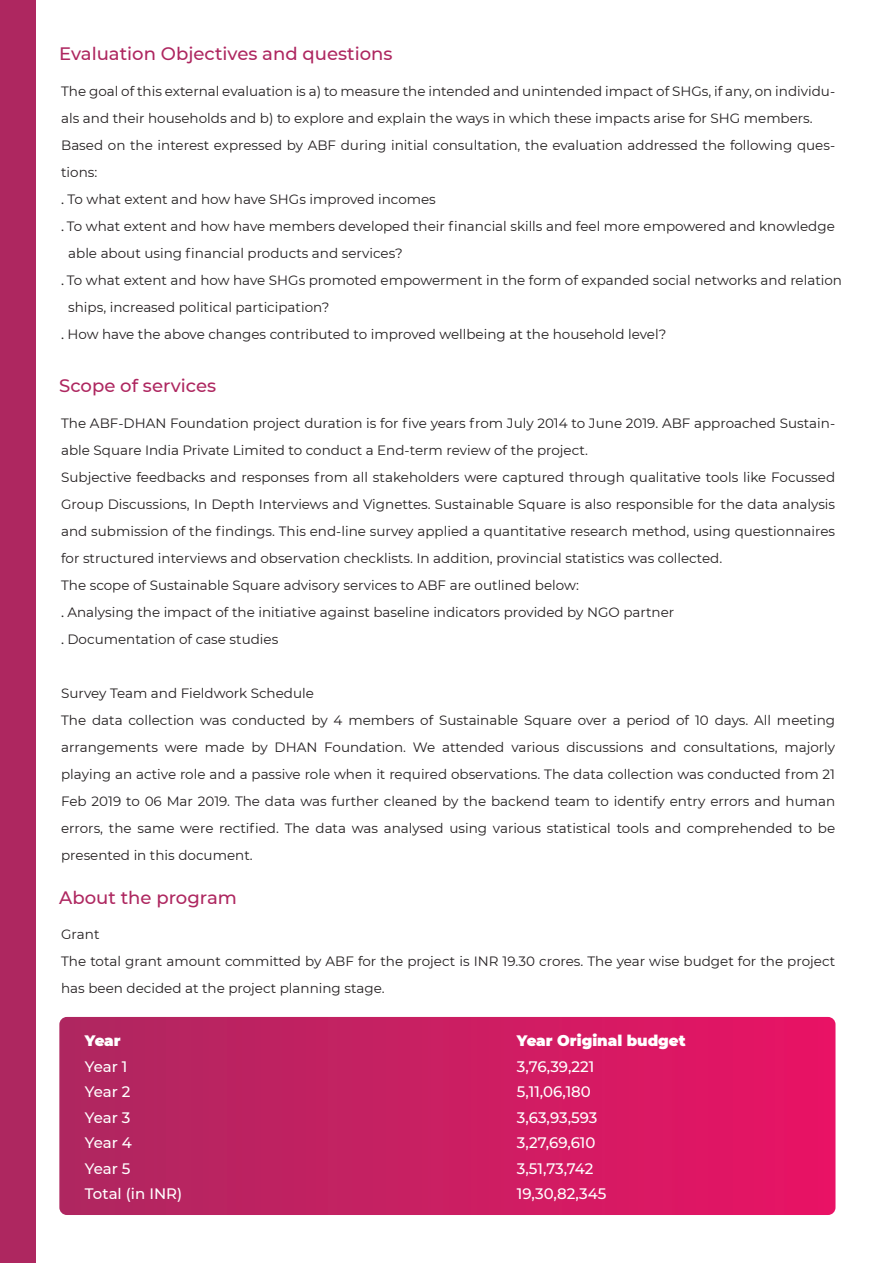
<style>
.page{position:relative;width:893px;height:1263px;background:#fff}
.page>*{position:absolute;margin:0;border:0;box-sizing:border-box;transform-origin:0 0}
.t1{font:500 18px "Montserrat";color:#ae2760}
.t2{font:500 15.15px "Montserrat";color:#fff}
.t3{font:900 15.15px "Montserrat";color:#fff}
.t4{font:13.5px/27px "Montserrat";color:#231f20}
.s1{font-family:"Myriad Pro"}
</style>
<div class="page">
<svg style="left:59px;top:1017px;width:776px;height:198px;background:#cb1d62"></svg>
<div style="left:0;top:0;width:36px;height:1263px;background:#ae2760"></div>
<h1 class="t1" style="left:59px;top:41px;width:335px">Evaluation Objectives and questions</h1>
<p class="t4" style="left:61px;top:77px;width:775px">The goal of this external evaluation is a) to measure the intended and unintended impact of SHGs, if any, on individu-</p>
<p class="t4" style="left:61px;top:104px;width:753px">als and their households and b) to explore and explain the ways in which these impacts arise for SHG members.</p>
<p class="t4" style="left:61px;top:131px;width:775px">Based on the interest expressed by ABF during initial consultation, the evaluation addressed the following ques-</p>
<p class="t4" style="left:61px;top:158px;width:38px">tions:</p>
<p class="t4" style="left:61px;top:185px;width:376px"><span class="s1">.</span> To what extent and how have SHGs improved incomes</p>
<p class="t4" style="left:61px;top:212px;width:775px"><span class="s1">.</span> To what extent and how have members developed their financial skills and feel more empowered and knowledge</p>
<p class="t4" style="left:68px;top:239px;width:336px">able about using financial products and services?</p>
<p class="t4" style="left:61px;top:266px;width:782px"><span class="s1">.</span> To what extent and how have SHGs promoted empowerment in the form of expanded social networks and relation</p>
<p class="t4" style="left:68px;top:293px;width:263px">ships, increased political participation?</p>
<p class="t4" style="left:61px;top:320px;width:607px"><span class="s1">.</span> How have the above changes contributed to improved wellbeing at the household level?</p>
<h1 class="t1" style="left:59px;top:373px;width:158px">Scope of services</h1>
<p class="t4" style="left:61px;top:409px;width:775px">The ABF-DHAN Foundation project duration is for five years from July 2014 to June 2019. ABF approached Sustain&shy;able Square India Private Limited to conduct a End-term review of the project.<br>Subjective feedbacks and responses from all stakeholders were captured through qualitative tools like Focussed Group Discussions, In Depth Interviews and Vignettes. Sustainable Square is also responsible for the data analysis and submission of the findings. This end-line survey applied a quantitative research method, using questionnaires for structured interviews and observation checklists. In addition, provincial statistics was collected.<br>The scope of Sustainable Square advisory services to ABF are outlined below:<br><span class="s1">.</span> Analysing the impact of the initiative against baseline indicators provided by NGO partner<br><span class="s1">.</span> Documentation of case studies</p>
<p class="t4" style="left:61px;top:679px;width:775px">Survey Team and Fieldwork Schedule<br>The data collection was conducted by 4 members of Sustainable Square over a period of 10 days. All meeting arrangements were made by DHAN Foundation. We attended various discussions and consultations, majorly playing an active role and a passive role when it required observations. The data collection was conducted from 21<br>Feb 2019 to 06 Mar 2019. The data was further cleaned by the backend team to identify entry errors and human errors, the same were rectified. The data was analysed using various statistical tools and comprehended to be presented in this document.</p>
<h1 class="t1" style="left:59px;top:884px;width:179px">About the program</h1>
<p class="t4" style="left:61px;top:921px;width:775px">Grant<br>The total grant amount committed by ABF for the project is INR 19.30 crores. The year wise budget for the project has been decided at the project planning stage.</p>
<p class="t3" style="left:85px;top:1029px;width:37px">Year</p>
<p class="t3" style="left:517px;top:1029px;width:170px">Year Original budget</p>
<p class="t2" style="left:85px;top:1055px;width:44px">Year 1</p>
<p class="t2" style="left:517px;top:1055px;width:79px">3,76,39,221</p>
<p class="t2" style="left:85px;top:1081px;width:47px">Year 2</p>
<p class="t2" style="left:517px;top:1081px;width:75px">5,11,06,180</p>
<p class="t2" style="left:85px;top:1106px;width:47px">Year 3</p>
<p class="t2" style="left:517px;top:1106px;width:82px">3,63,93,593</p>
<p class="t2" style="left:85px;top:1132px;width:48px">Year 4</p>
<p class="t2" style="left:517px;top:1132px;width:80px">3,27,69,610</p>
<p class="t2" style="left:85px;top:1157px;width:47px">Year 5</p>
<p class="t2" style="left:517px;top:1157px;width:78px">3,51,73,742</p>
<p class="t2" style="left:85px;top:1183px;width:99px">Total (in INR)</p>
<p class="t2" style="left:517px;top:1183px;width:91px">19,30,82,345</p>
</div>
